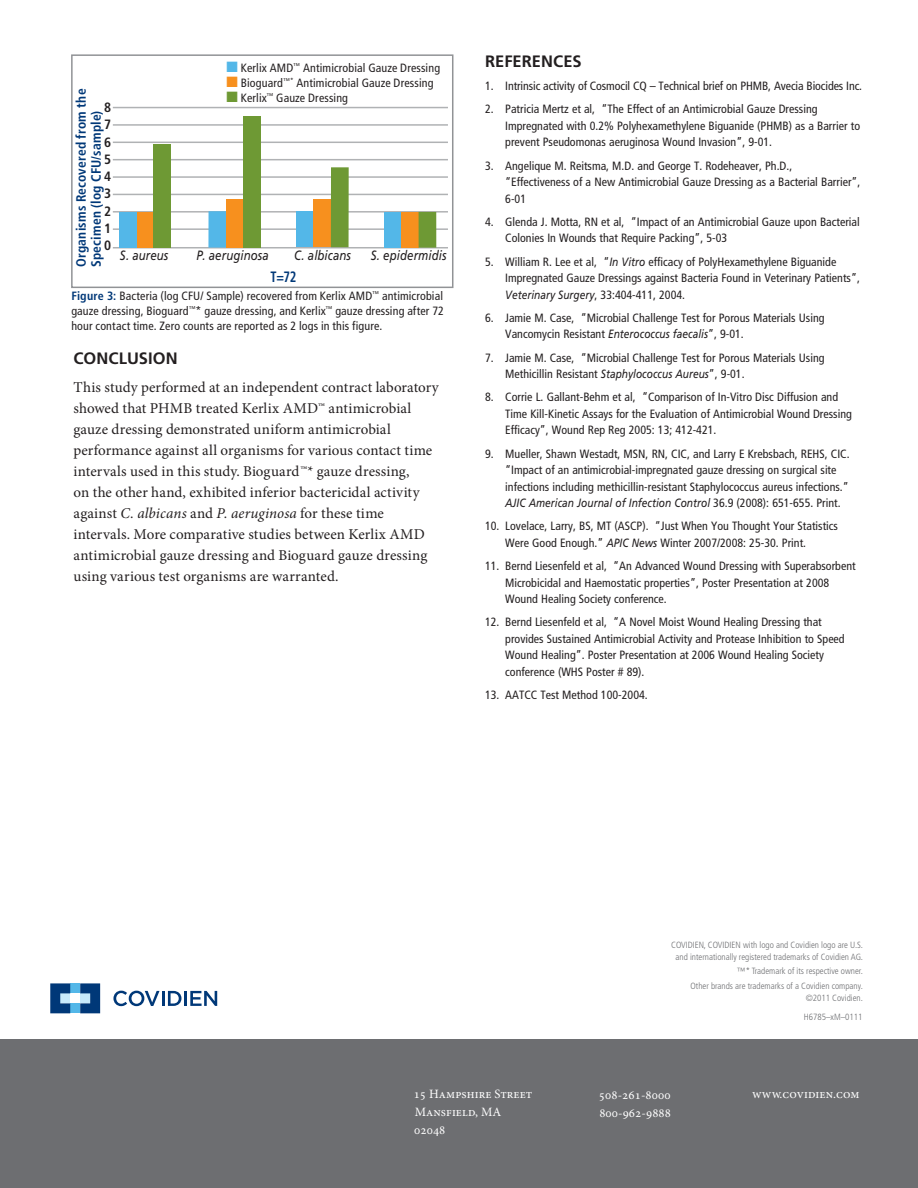
<style>
.page{position:relative;width:918px;height:1188px;background:#fff}
.page>*{position:absolute;margin:0;border:0;box-sizing:border-box;transform-origin:0 0}
.t1{font:700 16.5px "Frutiger LT Std";letter-spacing:.005em;color:#231f20}
.t2{font:15px/21px "Minion Pro";letter-spacing:.005em;color:#231f20}
.t3{font:700 condensed 15px "Frutiger LT Std";color:#003878;scale:.85 1}
.t4{font:700 condensed 13.5px/15px "Frutiger LT Std";letter-spacing:.015em;color:#003878}
.t5{font:italic 13.5px "Frutiger LT Std";letter-spacing:.005em;color:#231f20;scale:.85 1}
.t6{font:700 condensed 13.5px/17.2px "Frutiger LT Std";color:#231f20;text-align:justify}
.t7{font:12.75px/18px "Minion Pro";letter-spacing:.005em;color:#fff}
.t8{font:condensed 12px/16.5px "Frutiger LT Std";color:#231f20}
.t9{font:300 condensed 9px/12px "Frutiger LT Std";color:#6d6e71;text-align:center}
.s1{color:#53b7e8}
.s2{color:#f7901e}
.s3{color:#6e9934}
.s4{font-weight:700;color:#003878}
.s5{font-style:italic}
.s6{font-style:italic;font-stretch:normal}
</style>
<div class="page">
<div style="left:71px;top:54px;width:382px;height:234px;border:2px solid #919396"></div>
<hr style="left:113px;top:107px;width:335px;height:1px;background:#b0b2b4">
<hr style="left:113px;top:124px;width:335px;height:2px;background:#b0b2b4">
<hr style="left:113px;top:142px;width:335px;height:1px;background:#b0b2b4">
<hr style="left:113px;top:159px;width:335px;height:1px;background:#b0b2b4">
<hr style="left:113px;top:176px;width:335px;height:2px;background:#b0b2b4">
<hr style="left:113px;top:194px;width:335px;height:1px;background:#b0b2b4">
<hr style="left:113px;top:211px;width:335px;height:2px;background:#b0b2b4">
<hr style="left:113px;top:228px;width:335px;height:2px;background:#b0b2b4">
<hr style="left:113px;top:247px;width:335px;height:1px;background:#b0b2b4">
<div style="left:119px;top:212px;width:18px;height:36px;background:#53b7e8"></div>
<div style="left:208px;top:211px;width:18px;height:37px;background:#53b7e8"></div>
<div style="left:296px;top:211px;width:17px;height:36px;background:#53b7e8"></div>
<div style="left:384px;top:212px;width:17px;height:36px;background:#53b7e8"></div>
<div style="left:137px;top:212px;width:18px;height:36px;background:#f7901e"></div>
<div style="left:226px;top:199px;width:18px;height:48px;background:#f7901e"></div>
<div style="left:402px;top:212px;width:17px;height:36px;background:#f7901e"></div>
<div style="left:313px;top:200px;width:18px;height:47px;background:#f7901e"></div>
<div style="left:154px;top:144px;width:17px;height:104px;background:#6e9934"></div>
<div style="left:243px;top:116px;width:18px;height:131px;background:#6e9934"></div>
<div style="left:331px;top:167px;width:18px;height:80px;background:#6e9934"></div>
<div style="left:419px;top:212px;width:17px;height:36px;background:#6e9934"></div>
<svg style="left:113px;top:991px;width:68px;height:15px"></svg>
<hr style="left:184px;top:991px;width:3px;height:15px;background:#003878">
<svg style="left:190px;top:991px;width:27px;height:15px"></svg>
<div style="left:70px;top:983px;width:10px;height:10px;background:#53b7e8"></div>
<div style="left:70px;top:1003px;width:10px;height:10px;background:#53b7e8"></div>
<svg style="left:50px;top:983px;width:20px;height:30px"></svg>
<svg style="left:80px;top:983px;width:20px;height:30px"></svg>
<div style="left:0;top:1039px;width:918px;height:149px;background:#6d6e71"></div>
<p class="t8" style="left:227px;top:59px;width:215px"><span class="s1">■</span> Kerlix AMD<sup>™</sup> Antimicrobial Gauze Dressing</p>
<p class="t8" style="left:227px;top:74px;width:208px"><span class="s2">■</span> Bioguard<sup>™*</sup> Antimicrobial Gauze Dressing</p>
<p class="t8" style="left:227px;top:89px;width:123px"><span class="s3">■</span> Kerlix<sup>™</sup> Gauze Dressing</p>
<p class="t4" style="left:74px;top:267px;width:180px;rotate:-90deg">Organisms Recovered from the<br>Specimen (log CFU/sample)</p>
<p class="t6" style="left:104px;top:99px;width:9px">8<br>7<br>6<br>5<br>4<br>3<br>2<br>1<br>0</p>
<p class="t5" style="left:120px;top:248px;width:59px">S. aureus</p>
<p class="t5" style="left:196px;top:248px;width:87px">P. aeruginosa</p>
<p class="t5" style="left:294px;top:248px;width:68px">C. albicans</p>
<p class="t5" style="left:371px;top:248px;width:91px">S. epidermidis</p>
<p class="t3" style="left:271px;top:268px;width:32px">T=72</p>
<p class="t8" style="left:71px;top:288px;width:374px;line-height:15px;text-align:justify"><span class="s4">Figure 3:</span> Bacteria (log CFU/ Sample) recovered from Kerlix AMD<sup>™</sup> antimicrobial gauze dressing, Bioguard<sup>™</sup>* gauze dressing, and Kerlix<sup>™</sup> gauze dressing after 72 hour contact time. Zero counts are reported as 2 logs in this figure.</p>
<h1 class="t1" style="left:74px;top:348px;width:106px">CONCLUSION</h1>
<p class="t2" style="left:74px;top:376px;width:367px">This study performed at an independent contract laboratory showed that PHMB treated Kerlix AMD™ antimicrobial gauze dressing demonstrated uniform antimicrobial performance against all organisms for various contact time intervals used in this study. Bioguard™* gauze dressing,<br>on the other hand, exhibited inferior bactericidal activity against <span class="s5">C. albicans</span> and <span class="s5">P. aeruginosa</span> for these time intervals. More comparative studies between Kerlix AMD antimicrobial gauze dressing and Bioguard gauze dressing using various test organisms are warranted.</p>
<h1 class="t1" style="left:485px;top:51px;width:98px">REFERENCES</h1>
<p class="t8" style="left:485px;top:78px;width:379px">1. Intrinsic activity of Cosmocil CQ – Technical brief on PHMB, Avecia Biocides Inc.</p>
<p class="t8" style="left:505px;top:101px;width:356px;text-indent:-20px">2. Patricia Mertz et al, “The Effect of an Antimicrobial Gauze Dressing<br>Impregnated with 0.2% Polyhexamethylene Biguanide (PHMB) as a Barrier to prevent Pseudomonas aeruginosa Wound Invasion”, 9-01.</p>
<p class="t8" style="left:505px;top:157px;width:357px;text-indent:-20px">3. Angelique M. Reitsma, M.D. and George T. Rodeheaver, Ph.D.,<br>“Effectiveness of a New Antimicrobial Gauze Dressing as a Bacterial Barrier”,<br>6-01</p>
<p class="t8" style="left:505px;top:213px;width:356px;text-indent:-20px">4. Glenda J. Motta, RN et al, “Impact of an Antimicrobial Gauze upon Bacterial<br>Colonies In Wounds that Require Packing”, 5-03</p>
<p class="t8" style="left:505px;top:253px;width:356px;text-indent:-20px">5. William R. Lee et al, “<span class="s6">In Vitro</span> efficacy of PolyHexamethylene Biguanide<br>Impregnated Gauze Dressings against Bacteria Found in Veterinary Patients”,<br><span class="s6">Veterinary Surgery</span>, 33:404-411, 2004.</p>
<p class="t8" style="left:505px;top:309px;width:321px;text-indent:-20px">6. Jamie M. Case, “Microbial Challenge Test for Porous Materials Using<br>Vancomycin Resistant <span class="s6">Enterococcus faecalis</span>”, 9-01.</p>
<p class="t8" style="left:505px;top:349px;width:321px;text-indent:-20px">7. Jamie M. Case, “Microbial Challenge Test for Porous Materials Using<br>Methicillin Resistant <span class="s6">Staphylococcus Aureus</span>”, 9-01.</p>
<p class="t8" style="left:505px;top:389px;width:348px;text-indent:-20px">8. Corrie L. Gallant-Behm et al, “Comparison of In-Vitro Disc Diffusion and<br>Time Kill-Kinetic Assays for the Evaluation of Antimicrobial Wound Dressing<br>Efficacy”, Wound Rep Reg 2005: 13; 412-421.</p>
<p class="t8" style="left:505px;top:445px;width:346px;text-indent:-20px">9. Mueller, Shawn Westadt, MSN, RN, CIC, and Larry E Krebsbach, REHS, CIC. “Impact of an antimicrobial-impregnated gauze dressing on surgical site infections including methicillin-resistant Staphylococcus aureus infections.” <span class="s6">AJIC American Journal of Infection Control</span> 36.9 (2008): 651-655. Print.</p>
<p class="t8" style="left:505px;top:518px;width:334px;text-indent:-20px">10. Lovelace, Larry, BS, MT (ASCP). “Just When You Thought Your Statistics<br>Were Good Enough.” <span class="s6">APIC News</span> Winter 2007/2008: 25-30. Print.</p>
<p class="t8" style="left:505px;top:558px;width:352px;text-indent:-20px">11. Bernd Liesenfeld et al, “An Advanced Wound Dressing with Superabsorbent<br>Microbicidal and Haemostatic properties”, Poster Presentation at 2008<br>Wound Healing Society conference.</p>
<p class="t8" style="left:505px;top:614px;width:341px;text-indent:-20px">12. Bernd Liesenfeld et al, “A Novel Moist Wound Healing Dressing that provides Sustained Antimicrobial Activity and Protease Inhibition to Speed Wound Healing”. Poster Presentation at 2006 Wound Healing Society conference (WHS Poster # 89).</p>
<p class="t8" style="left:485px;top:687px;width:164px">13. AATCC Test Method 100-2004.</p>
<p class="t9" style="left:671px;top:939px;width:193px">COVIDIEN, COVIDIEN with logo and Covidien logo are U.S. and internationally registered trademarks of Covidien AG.</p>
<p class="t9" style="left:691px;top:964px;width:174px;line-height:14.5px;text-align:right">™* Trademark of its respective owner.<br>Other brands are trademarks of a Covidien company.</p>
<p class="t9" style="left:804px;top:988px;width:61px;line-height:19.2px;text-align:left">©2011 Covidien.<br>H6785–xM–0111</p>
<p class="t7" style="left:414px;top:1085px;width:120px">15 Hampshire Street<br>Mansfield, MA<br>02048</p>
<p class="t7" style="left:599px;top:1086px;width:74px">508-261-8000<br>800-962-9888</p>
<p class="t7" style="left:752px;top:1085px;width:109px">www.covidien.com</p>
</div>
